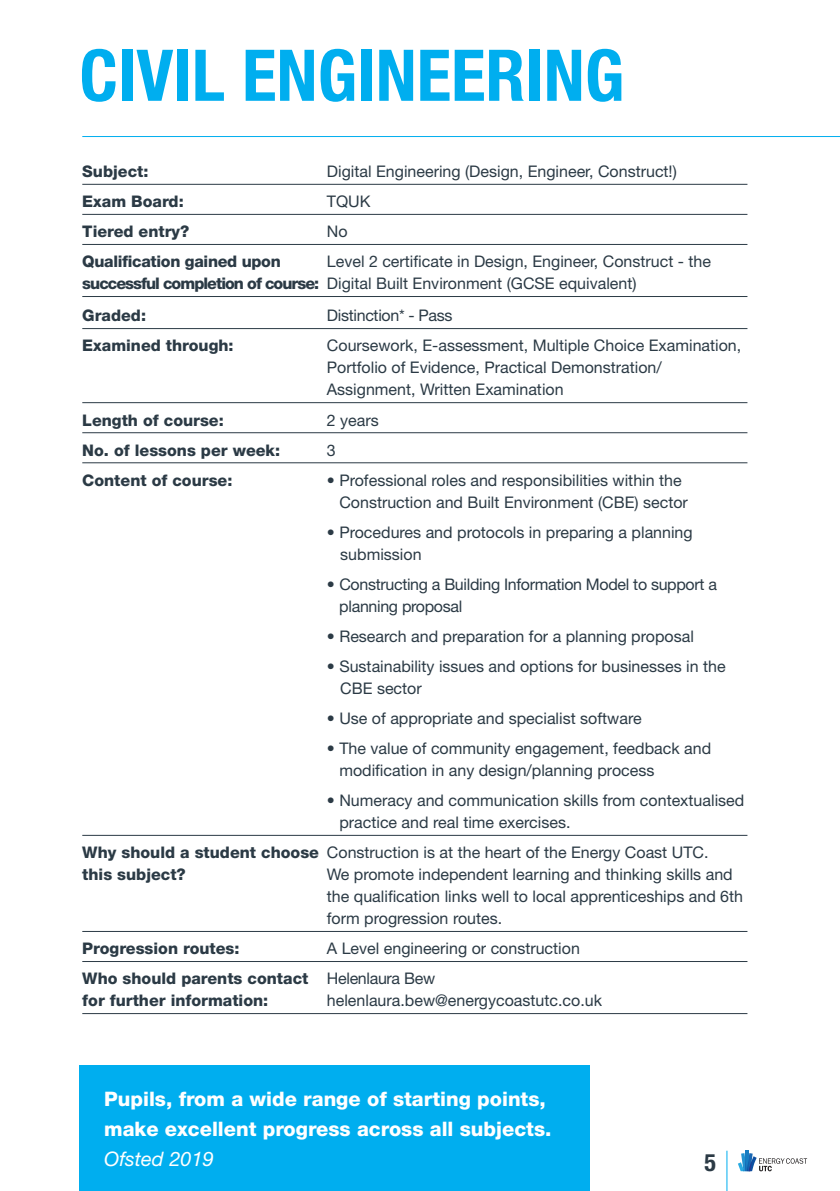
<style>
.page{position:relative;width:840px;height:1191px;background:#fff}
.page>*{position:absolute;margin:0;border:0;box-sizing:border-box;transform-origin:0 0}
.t1{font:700 condensed 71.4px "Helvetica Neue";color:#00aeef}
.t2{font:700 condensed 24px "Helvetica Neue";color:#2b3a45}
.t3{font:800 20px/30px "Helvetica Neue";color:#fff}
.t4{font:16px/22px "Helvetica Neue";color:#2b3a45}
.t5{font:800 16px/22px "Helvetica Neue";color:#2b3a45}
.t6{font:16px/22px "Helvetica Neue";letter-spacing:-.02em;color:#2b3a45}
.t7{font:800 16px "Helvetica Neue";letter-spacing:-.02em;color:#2b3a45}
.s1{font-weight:800}
.s2{font-weight:400}
.s3{font-weight:400;font-style:italic}
</style>
<div class="page">
<div style="left:79px;top:1065px;width:510px;height:126px;background:#00aeef"></div>
<hr style="left:82px;top:136px;width:757px;height:1px;background:#00aeef">
<hr style="left:726px;top:1150px;width:1px;height:41px;background:#00aeef">
<svg style="left:738px;top:1153px;width:68px;height:18px"></svg>
<hr style="left:82px;top:184px;width:665px;height:1px;background:#2b3a45">
<hr style="left:82px;top:214px;width:665px;height:1px;background:#2b3a45">
<hr style="left:82px;top:244px;width:665px;height:1px;background:#2b3a45">
<hr style="left:82px;top:296px;width:665px;height:1px;background:#2b3a45">
<hr style="left:82px;top:328px;width:665px;height:1px;background:#2b3a45">
<hr style="left:82px;top:402px;width:665px;height:1px;background:#2b3a45">
<hr style="left:82px;top:432px;width:665px;height:1px;background:#2b3a45">
<hr style="left:82px;top:462px;width:665px;height:1px;background:#2b3a45">
<hr style="left:82px;top:835px;width:665px;height:1px;background:#2b3a45">
<hr style="left:82px;top:931px;width:665px;height:1px;background:#2b3a45">
<hr style="left:82px;top:961px;width:665px;height:1px;background:#2b3a45">
<hr style="left:82px;top:1013px;width:665px;height:1px;background:#2b3a45">
<p class="t1" style="left:79px;top:32px;width:546px">CIVIL ENGINEERING</p>
<p class="t5" style="left:82px;top:160px;width:68px">Subject:</p>
<p class="t4" style="left:327px;top:160px;width:351px">Digital Engineering (Design, Engineer, Construct!)</p>
<p class="t5" style="left:82px;top:190px;width:103px">Exam Board:</p>
<p class="t4" style="left:327px;top:190px;width:45px">TQUK</p>
<p class="t5" style="left:82px;top:220px;width:108px">Tiered entry?</p>
<p class="t4" style="left:327px;top:220px;width:22px">No</p>
<p class="t7" style="left:82px;top:252px;width:200px">Qualification gained upon</p>
<p class="t4" style="left:82px;top:250px;width:630px;text-indent:244px">Level 2 certificate in Design, Engineer, Construct - the <span class="s1">successful completion of course:</span> Digital Built Environment (GCSE equivalent)</p>
<p class="t5" style="left:82px;top:305px;width:65px">Graded:</p>
<p class="t6" style="left:327px;top:304px;width:127px">Distinction* - Pass</p>
<p class="t5" style="left:82px;top:335px;width:153px">Examined through:</p>
<p class="t4" style="left:327px;top:334px;width:415px">Coursework, E-assessment, Multiple Choice Examination,<br>Portfolio of Evidence, Practical Demonstration/<br>Assignment, Written Examination</p>
<p class="t5" style="left:82px;top:409px;width:143px">Length of course:</p>
<p class="t4" style="left:327px;top:408px;width:53px">2 years</p>
<p class="t5" style="left:82px;top:439px;width:199px">No. of lessons per week:</p>
<p class="t4" style="left:327px;top:438px;width:10px">3</p>
<p class="t5" style="left:82px;top:469px;width:151px">Content of course:</p>
<p class="t4" style="left:339px;top:469px;width:350px;text-indent:-12px">• Professional roles and responsibilities within the<br>Construction and Built Environment (CBE) sector</p>
<p class="t4" style="left:340px;top:521px;width:354px;text-indent:-13px">• Procedures and protocols in preparing a planning submission</p>
<p class="t6" style="left:339px;top:573px;width:379px;text-indent:-12px">• Constructing a Building Information Model to support a planning proposal</p>
<p class="t4" style="left:327px;top:625px;width:368px">• Research and preparation for a planning proposal</p>
<p class="t4" style="left:340px;top:655px;width:386px;text-indent:-13px">• Sustainability issues and options for businesses in the<br>CBE sector</p>
<p class="t4" style="left:327px;top:707px;width:316px">• Use of appropriate and specialist software</p>
<p class="t4" style="left:339px;top:737px;width:373px;text-indent:-12px">• The value of community engagement, feedback and modification in any design/planning process</p>
<p class="t4" style="left:339px;top:789px;width:406px;text-indent:-12px">• Numeracy and communication skills from contextualised practice and real time exercises.</p>
<p class="t4" style="left:82px;top:841px;width:627px"><span class="s1">Why should a student choose</span> Construction is at the heart of the Energy Coast UTC. <span class="s1">this subject?</span></p>
<p class="t4" style="left:327px;top:863px;width:417px">We promote independent learning and thinking skills and the qualification links well to local apprenticeships and 6th form progression routes.</p>
<p class="t5" style="left:82px;top:937px;width:159px">Progression routes:</p>
<p class="t4" style="left:327px;top:937px;width:254px">A Level engineering or construction</p>
<p class="t5" style="left:82px;top:967px;width:354px">Who should parents contact <span class="s2">Helenlaura Bew </span>for further information:</p>
<p class="t4" style="left:327px;top:989px;width:276px">helenlaura.bew@energycoastutc.co.uk</p>
<p class="t3" style="left:104px;top:1083px;width:448px">Pupils, from a wide range of starting points, make excellent progress across all subjects.<br><span class="s3">Ofsted 2019</span></p>
<p class="t2" style="left:704px;top:1147px;width:13px">5</p>
</div>
